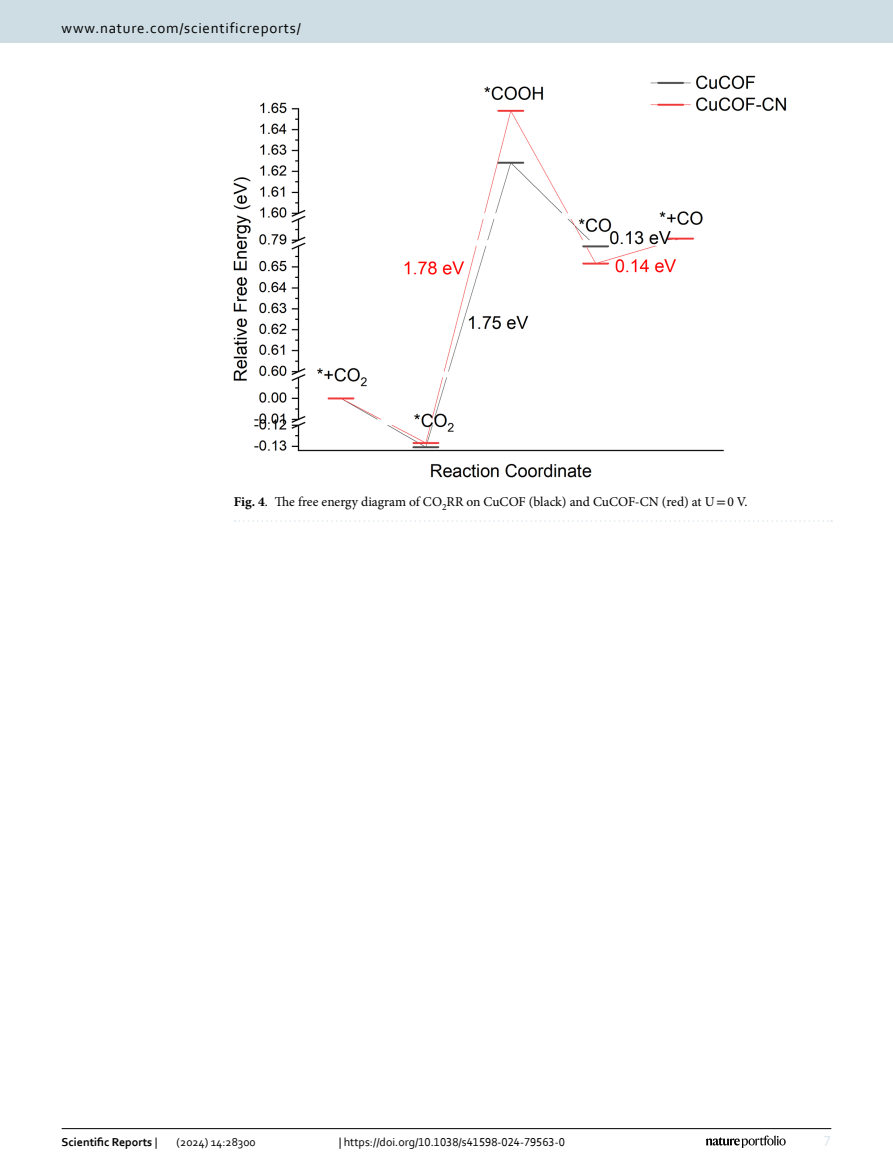
<style>
.page{position:relative;width:893px;height:1174px;background:#fff}
.page>*{position:absolute;margin:0;border:0;box-sizing:border-box;transform-origin:0 0}
.t1{font:15px "Corbel";letter-spacing:.05em;color:#000}
.t2{font:15px "Corbel";color:#d9e4eb}
.Figure_Caption{font:13.5px "Minion Pro";color:#000}
.t3{font:12px "Corbel";color:#000}
.t4{font:700 12px "Corbel";color:#000}
.s1{font-weight:700}
.s2{font-family:"STIX"}
.s3{font-weight:400}
</style>
<div class="page">
<img style="left:234px;top:76px;width:552px;height:402px">
<svg style="left:235px;top:520px;width:597px;height:2px"></svg>
<hr style="left:62px;top:1128px;width:769px;height:1px;background:#000">
<svg style="left:706px;top:1135px;width:80px;height:12px"></svg>
<div style="left:0;top:0;width:893px;height:43px;background:#cedde4"></div>
<p class="t1" style="left:62px;top:18px;width:241px">www.nature.com/scientificreports/</p>
<p class="Figure_Caption" style="left:234px;top:492px;width:515px"><span class="s1">Fig. 4</span>. The free energy diagram of CO<sub>2</sub>RR on CuCOF (black) and CuCOF-CN (red) at U<span class="s2">=</span>0 V.</p>
<p class="t4" style="left:62px;top:1134px;width:97px">Scientific Reports <span class="s3">|</span></p>
<p class="t3" style="left:177px;top:1134px;width:81px">(2024) 14:28300</p>
<p class="t3" style="left:339px;top:1134px;width:228px">| https://doi.org/10.1038/s41598-024-79563-0</p>
<p class="t2" style="left:824px;top:1132px;width:9px">7</p>
</div>
